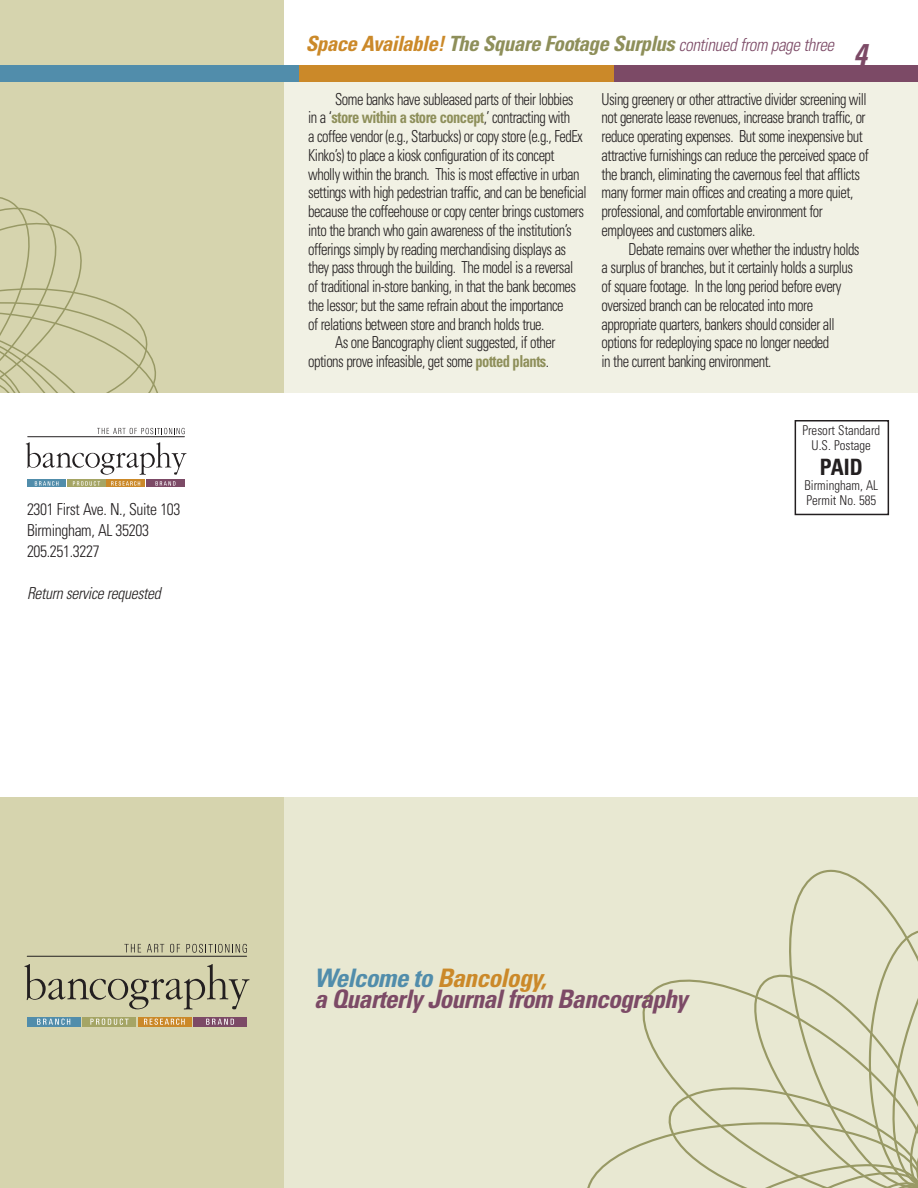
<style>
.page{position:relative;width:918px;height:1188px;background:#fff}
.page>*{position:absolute;margin:0;border:0;box-sizing:border-box;transform-origin:0 0}
.t1{font:italic 700 condensed 30px "Univers";color:#7c4a66}
.t2{font:italic 700 condensed 25.5px/21px "Univers";letter-spacing:-.025em;color:#7c4a66}
.t3{font:700 condensed 22.5px "Univers";color:#231f20;scale:.95 1}
.t4{font:italic 700 condensed 21px "Univers";letter-spacing:-.025em;color:#8e8f5a}
.t5{font:300 condensed 16.5px/18.8px "Univers";letter-spacing:-.035em;color:#231f20;scale:.88 1}
.t6{font:300 condensed 16.5px/21px "Univers";letter-spacing:-.035em;color:#231f20;scale:.95 1}
.t7{font:700 condensed 16.5px "Univers";letter-spacing:-.035em;color:#8e8f5a;scale:.88 1}
.t8{font:italic 300 condensed 16.5px "Univers";letter-spacing:-.02em;color:#231f20;scale:.95 1}
.t9{font:300 condensed 13.5px/15px "Univers";color:#231f20;text-align:center;scale:.95 1}
.s1{color:#cb8929}
.s2{font-weight:300;font-size:18px;color:#7c4a66}
.s3{font-weight:300;color:#231f20}
.s4{font-weight:700;color:#8e8f5a}
.s5{color:#518dab}
</style>
<div class="page">
<div style="left:0;top:78px;width:918px;height:330px;background:#f1f1e4"></div>
<div style="left:0;top:0;width:284px;height:412px;background:#d6d4ae"></div>
<div style="left:0;top:65px;width:918px;height:17px;background:#518dab"></div>
<div style="left:299px;top:65px;width:619px;height:17px;background:#cb8929"></div>
<div style="left:614px;top:65px;width:304px;height:17px;background:#7c4a66"></div>
<div style="left:0;top:556px;width:918px;height:632px;background:#e8e8d2"></div>
<div style="left:0;top:773px;width:284px;height:415px;background:#d6d4ae"></div>
<svg style="left:24px;top:964px;width:226px;height:45px"></svg>
<div style="left:193px;top:1017px;width:54px;height:10px;background:#7c4a66"></div>
<div style="left:138px;top:1017px;width:53px;height:10px;background:#cb8929"></div>
<div style="left:83px;top:1017px;width:53px;height:10px;background:#a5a565"></div>
<div style="left:27px;top:1017px;width:54px;height:10px;background:#518dab"></div>
<svg style="left:206px;top:1019px;width:28px;height:6px"></svg>
<svg style="left:144px;top:1019px;width:41px;height:6px"></svg>
<svg style="left:90px;top:1019px;width:39px;height:6px"></svg>
<svg style="left:37px;top:1019px;width:33px;height:6px"></svg>
<svg style="left:124px;top:944px;width:17px;height:8px"></svg>
<svg style="left:147px;top:944px;width:17px;height:8px"></svg>
<svg style="left:170px;top:944px;width:10px;height:9px"></svg>
<hr style="left:27px;top:956px;width:220px;height:1px;background:#231f20">
<svg style="left:186px;top:944px;width:61px;height:9px"></svg>
<svg style="left:587px;top:869px;width:330px;height:319px"></svg>
<svg style="left:0;top:197px;width:158px;height:196px"></svg>
<hr style="left:917px;top:0;width:1px;height:1188px;background:#d6d4ae">
<svg style="left:917px;top:200px;width:1px;height:17px"></svg>
<div style="left:0;top:393px;width:915px;height:404px;background:#fff"></div>
<svg style="left:26px;top:442px;width:161px;height:33px"></svg>
<div style="left:146px;top:480px;width:38px;height:7px;background:#7c4a66"></div>
<div style="left:107px;top:480px;width:38px;height:7px;background:#cb8929"></div>
<div style="left:67px;top:480px;width:38px;height:7px;background:#a5a565"></div>
<svg style="left:28px;top:480px;width:38px;height:7px"></svg>
<svg style="left:156px;top:481px;width:19px;height:5px"></svg>
<svg style="left:111px;top:481px;width:29px;height:5px"></svg>
<svg style="left:73px;top:481px;width:27px;height:5px"></svg>
<svg style="left:35px;top:481px;width:23px;height:5px"></svg>
<hr style="left:28px;top:436px;width:156px;height:1px;background:#231f20">
<svg style="left:97px;top:428px;width:88px;height:6px"></svg>
<div style="left:795px;top:420px;width:94px;height:95px;border:2px solid #231f20"></div>
<p class="t6" style="left:27px;top:500px;width:163px">2301 First Ave. N., Suite 103<br>Birmingham, AL 35203<br>205.251.3227</p>
<p class="t8" style="left:27px;top:587px;width:142px">Return service requested</p>
<p class="t4" style="left:306px;top:36px;width:530px"><span class="s1">Space Available!</span> The Square Footage Surplus <span class="s2">continued from page three</span></p>
<p class="t5" style="left:335px;top:91px;width:272px">Some banks have subleased parts of their lobbies</p>
<p class="t7" style="left:308px;top:111px;width:299px"><span class="s3">in a ‘</span>store within a store concept<span class="s3">,’ contracting with</span></p>
<p class="t5" style="left:308px;top:128px;width:314px">a coffee vendor (e.g., Starbucks) or copy store (e.g., FedEx</p>
<p class="t5" style="left:308px;top:147px;width:281px">Kinko’s) to place a kiosk configuration of its concept</p>
<p class="t5" style="left:308px;top:166px;width:310px">wholly within the branch. This is most effective in urban</p>
<p class="t5" style="left:308px;top:185px;width:318px">settings with high pedestrian traffic, and can be beneficial</p>
<p class="t5" style="left:308px;top:203px;width:315px">because the coffeehouse or copy center brings customers</p>
<p class="t5" style="left:308px;top:222px;width:301px">into the branch who gain awareness of the institution’s</p>
<p class="t5" style="left:308px;top:241px;width:295px">offerings simply by reading merchandising displays as</p>
<p class="t5" style="left:308px;top:260px;width:303px">they pass through the building. The model is a reversal</p>
<p class="t5" style="left:308px;top:278px;width:306px">of traditional in-store banking, in that the bank becomes</p>
<p class="t5" style="left:308px;top:297px;width:292px">the lessor; but the same refrain about the importance</p>
<p class="t5" style="left:308px;top:316px;width:270px">of relations between store and branch holds true.</p>
<p class="t5" style="left:335px;top:335px;width:252px">As one Bancography client suggested, if other</p>
<p class="t5" style="left:308px;top:353px;width:275px">options prove infeasible, get some <span class="s4">potted plants</span>.</p>
<h1 class="t1" style="left:853px;top:43px;width:15px">4</h1>
<p class="t5" style="left:602px;top:91px;width:305px">Using greenery or other attractive divider screening will not generate lease revenues, increase branch traffic, or reduce operating expenses. But some inexpensive but attractive furnishings can reduce the perceived space of the branch, eliminating the cavernous feel that afflicts many former main offices and creating a more quiet, professional, and comfortable environment for employees and customers alike.</p>
<p class="t5" style="left:602px;top:241px;width:295px;text-indent:27px">Debate remains over whether the industry holds a surplus of branches, but it certainly holds a surplus of square footage. In the long period before every oversized branch can be relocated into more appropriate quarters, bankers should consider all options for redeploying space no longer needed<br>in the current banking environment.</p>
<p class="t9" style="left:802px;top:424px;width:83px">Presort Standard<br>U.S. Postage</p>
<h3 class="t3" style="left:820px;top:459px;width:47px">PAID</h3>
<p class="t9" style="left:805px;top:479px;width:79px;text-align:left">Birmingham, AL<br>Permit No. 585</p>
<h2 class="t2" style="left:314px;top:969px;width:375px"><span class="s5">Welcome to</span> <span class="s1">Bancology,<br></span>a Quarterly Journal from Bancography</h2>
</div>
